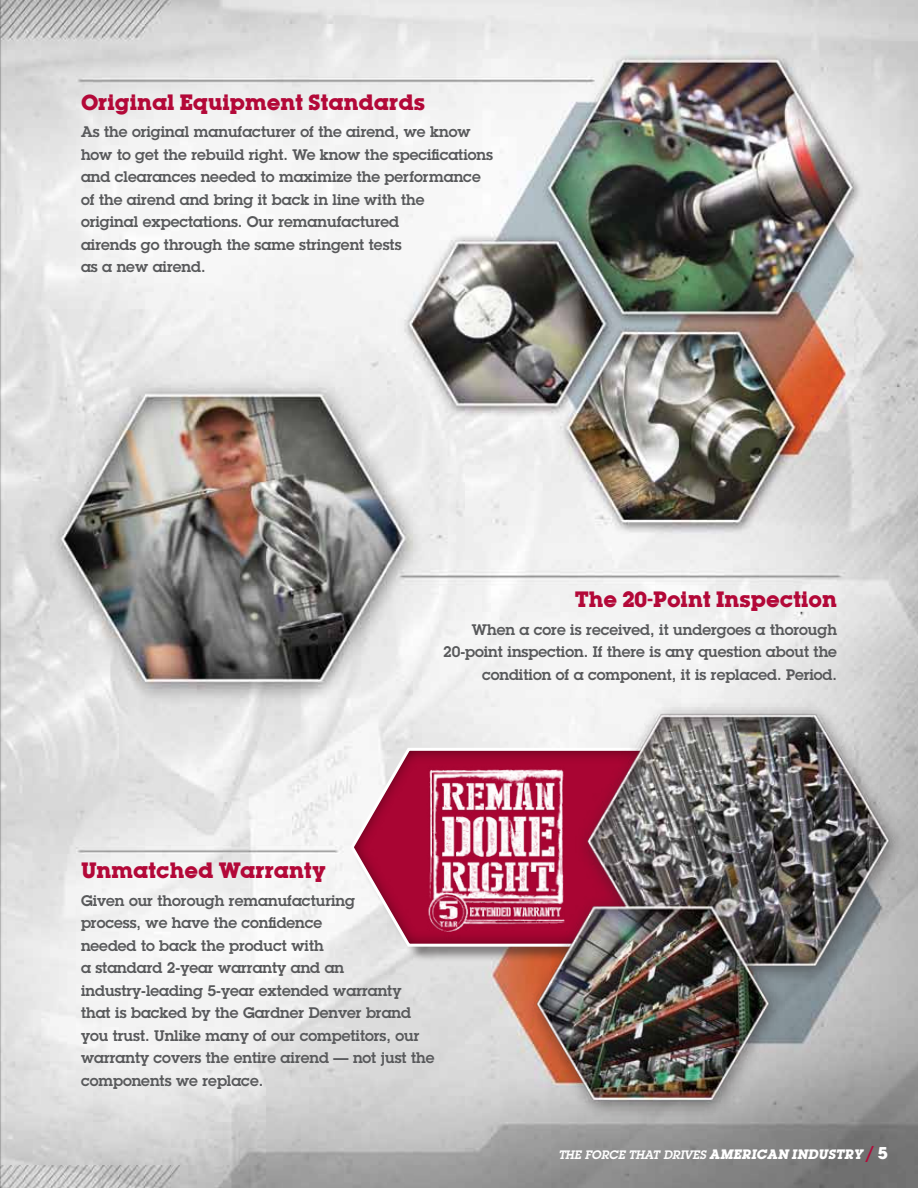
<style>
.page{position:relative;width:918px;height:1188px;background:#fff}
.page>*{position:absolute;margin:0;border:0;box-sizing:border-box;transform-origin:0 0}
.t1{font:700 19.5px "Lubalin";color:#b30838}
.t2{font:600 15px/22.5px "Lubalin Graph";color:#58595b}
.t3{font:italic 600 12px "Lubalin Graph";letter-spacing:-.005em;color:#fff}
.s1{font-family:"Lubalin";font-weight:700}
.s2{font-family:"Lubalin";font-weight:700;font-style:normal;font-size:13.5px;color:#b30838}
.s3{font-family:"Lubalin";font-weight:700;font-style:normal;font-size:15px}
</style>
<div class="page">
<img style="left:0;top:0;width:918px;height:1188px">
<div style="left:354px;top:750px;width:389px;height:212px;background:#231f20;opacity:.5"></div>
<svg style="left:349px;top:746px;width:149px;height:203px"></svg>
<img style="left:418px;top:758px;width:80px;height:185px">
<img style="left:498px;top:681px;width:420px;height:459px">
<h1 class="t1" style="left:81px;top:92px;width:346px">Original equipment standards</h1>
<p class="t2" style="left:81px;top:122px;width:414px">As the original manufacturer of the airend, we know how to get the rebuild right. We know the specifications and clearances needed to maximize the performance of the airend and bring it back in line with the<br>original expectations. Our remanufactured<br>airends go through the same stringent tests<br>as a new airend.</p>
<h1 class="t1" style="left:575px;top:590px;width:264px">the 20-Point inspection</h1>
<p class="t2" style="left:443px;top:620px;width:396px;text-align:right">When a core is received, it undergoes a thorough<br>20-point inspection. If there is any question about the condition of a component, it is replaced. Period.</p>
<h1 class="t1" style="left:81px;top:861px;width:246px">unmatched Warranty</h1>
<p class="t2" style="left:81px;top:891px;width:355px">Given our thorough remanufacturing<br>process, we have the confidence<br>needed to back the product with<br>a standard 2-year warranty and an industry-leading 5-year extended warranty that is backed by the Gardner Denver brand you trust. Unlike many of our competitors, our warranty covers the entire airend — not just the components we replace.</p>
<p class="t3" style="left:558px;top:1148px;width:331px">THE FORCE THAT DRIVES <span class="s1">AMERICAN INDUSTRY</span> <span class="s2">/</span> <span class="s3">5</span></p>
</div>
